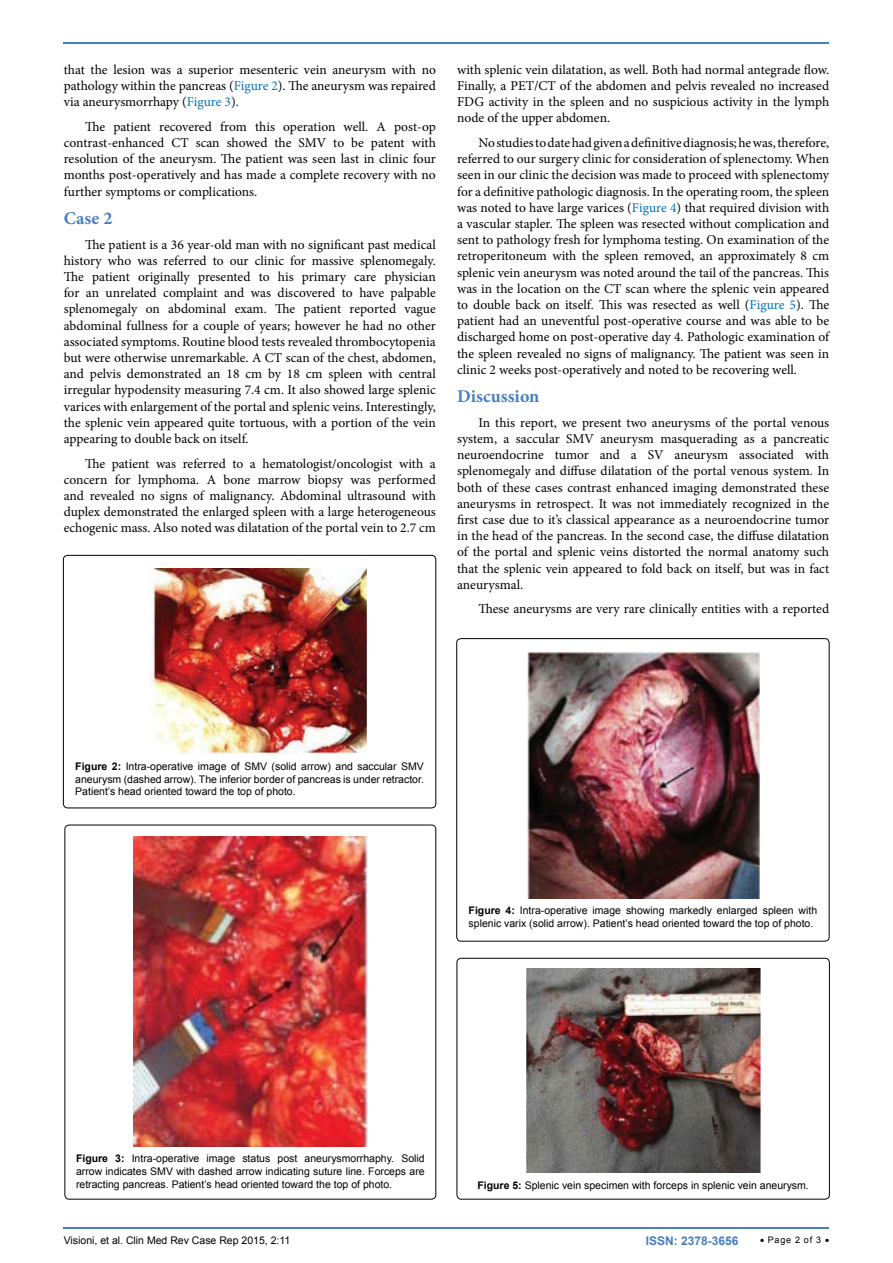
<style>
.page{position:relative;width:893px;height:1263px;background:#fff}
.page>*{position:absolute;margin:0;border:0;box-sizing:border-box;transform-origin:0 0}
.t1{font:700 18px "Minion Pro";color:#487ec0}
.t2{font:13.5px/16.2px "Minion Pro";color:#000;text-align:justify}
.t3{font:700 12px "Arial";color:#487ec0}
.t4{font:10.5px/12.6px "Arial";color:#000;text-align:justify}
.t5{font:9px "Arial";letter-spacing:.08em;color:#000}
.s1{color:#0072bc}
.s2{font-weight:700}
</style>
<div class="page">
<hr style="left:64px;top:1227px;width:765px;height:2px;background:#487ec0">
<hr style="left:64px;top:42px;width:765px;height:2px;background:#487ec0">
<div style="left:63px;top:555px;width:373px;height:253px;border:1px solid #000;border-radius:4px"></div>
<img style="left:150px;top:568px;width:217px;height:186px">
<div style="left:457px;top:639px;width:372px;height:302px;border:1px solid #000;border-radius:4px"></div>
<img style="left:527px;top:653px;width:233px;height:245px">
<div style="left:65px;top:825px;width:371px;height:374px;border:1px solid #000;border-radius:4px"></div>
<img style="left:133px;top:836px;width:234px;height:310px">
<div style="left:457px;top:958px;width:372px;height:241px;border:1px solid #000;border-radius:4px"></div>
<img style="left:526px;top:969px;width:234px;height:203px">
<p class="t2" style="left:64px;top:61px;width:374px">that the lesion was a superior mesenteric vein aneurysm with no pathology within the pancreas (<span class="s1">Figure 2</span>). The aneurysm was repaired via aneurysmorrhapy (<span class="s1">Figure 3</span>).</p>
<p class="t2" style="left:64px;top:118px;width:374px;text-indent:21px">The patient recovered from this operation well. A post-op contrast-enhanced CT scan showed the SMV to be patent with resolution of the aneurysm. The patient was seen last in clinic four months post-operatively and has made a complete recovery with no further symptoms or complications.</p>
<h1 class="t1" style="left:64px;top:205px;width:50px">Case 2</h1>
<p class="t2" style="left:64px;top:236px;width:374px;text-indent:21px">The patient is a 36 year-old man with no significant past medical history who was referred to our clinic for massive splenomegaly.<br>The patient originally presented to his primary care physician for an unrelated complaint and was discovered to have palpable splenomegaly on abdominal exam. The patient reported vague abdominal fullness for a couple of years; however he had no other associated symptoms. Routine blood tests revealed thrombocytopenia but were otherwise unremarkable. A CT scan of the chest, abdomen, and pelvis demonstrated an 18 cm by 18 cm spleen with central irregular hypodensity measuring 7.4 cm. It also showed large splenic varices with enlargement of the portal and splenic veins. Interestingly, the splenic vein appeared quite tortuous, with a portion of the vein appearing to double back on itself.</p>
<p class="t2" style="left:64px;top:455px;width:374px;text-indent:21px">The patient was referred to a hematologist/oncologist with a concern for lymphoma. A bone marrow biopsy was performed and revealed no signs of malignancy. Abdominal ultrasound with duplex demonstrated the enlarged spleen with a large heterogeneous echogenic mass. Also noted was dilatation of the portal vein to 2.7 cm</p>
<p class="t2" style="left:457px;top:61px;width:374px">with splenic vein dilatation, as well. Both had normal antegrade flow.<br>Finally, a PET/CT of the abdomen and pelvis revealed no increased FDG activity in the spleen and no suspicious activity in the lymph node of the upper abdomen.</p>
<p class="t2" style="left:457px;top:135px;width:374px;text-indent:21px">No studies to date had given a definitive diagnosis; he was, therefore, referred to our surgery clinic for consideration of splenectomy. When seen in our clinic the decision was made to proceed with splenectomy for a definitive pathologic diagnosis. In the operating room, the spleen was noted to have large varices (<span class="s1">Figure 4</span>) that required division with a vascular stapler. The spleen was resected without complication and sent to pathology fresh for lymphoma testing. On examination of the retroperitoneum with the spleen removed, an approximately 8 cm splenic vein aneurysm was noted around the tail of the pancreas. This was in the location on the CT scan where the splenic vein appeared to double back on itself. This was resected as well (<span class="s1">Figure 5</span>). The patient had an uneventful post-operative course and was able to be discharged home on post-operative day 4. Pathologic examination of the spleen revealed no signs of malignancy. The patient was seen in clinic 2 weeks post-operatively and noted to be recovering well.</p>
<h1 class="t1" style="left:457px;top:384px;width:84px">Discussion</h1>
<p class="t2" style="left:457px;top:414px;width:374px;text-indent:21px">In this report, we present two aneurysms of the portal venous system, a saccular SMV aneurysm masquerading as a pancreatic neuroendocrine tumor and a SV aneurysm associated with splenomegaly and diffuse dilatation of the portal venous system. In both of these cases contrast enhanced imaging demonstrated these aneurysms in retrospect. It was not immediately recognized in the first case due to it’s classical appearance as a neuroendocrine tumor in the head of the pancreas. In the second case, the diffuse dilatation of the portal and splenic veins distorted the normal anatomy such that the splenic vein appeared to fold back on itself, but was in fact aneurysmal.</p>
<p class="t2" style="left:478px;top:601px;width:352px">These aneurysms are very rare clinically entities with a reported</p>
<p class="t4" style="left:75px;top:760px;width:350px"><span class="s2">Figure 2:</span> Intra-operative image of SMV (solid arrow) and saccular SMV aneurysm (dashed arrow). The inferior border of pancreas is under retractor.<br>Patient’s head oriented toward the top of photo.</p>
<p class="t4" style="left:469px;top:904px;width:350px"><span class="s2">Figure 4:</span> Intra-operative image showing markedly enlarged spleen with splenic varix (solid arrow). Patient’s head oriented toward the top of photo.</p>
<p class="t4" style="left:76px;top:1152px;width:350px"><span class="s2">Figure 3:</span> Intra-operative image status post aneurysmorrhaphy. Solid arrow indicates SMV with dashed arrow indicating suture line. Forceps are retracting pancreas. Patient’s head oriented toward the top of photo.</p>
<p class="t4" style="left:477px;top:1179px;width:333px"><span class="s2">Figure 5:</span> Splenic vein specimen with forceps in splenic vein aneurysm.</p>
<p class="t4" style="left:64px;top:1234px;width:228px">Visioni, et al. Clin Med Rev Case Rep 2015, 2:11</p>
<p class="t3" style="left:646px;top:1233px;width:94px">ISSN: 2378-3656</p>
<p class="t5" style="left:760px;top:1234px;width:71px">• Page 2 of 3 •</p>
</div>
